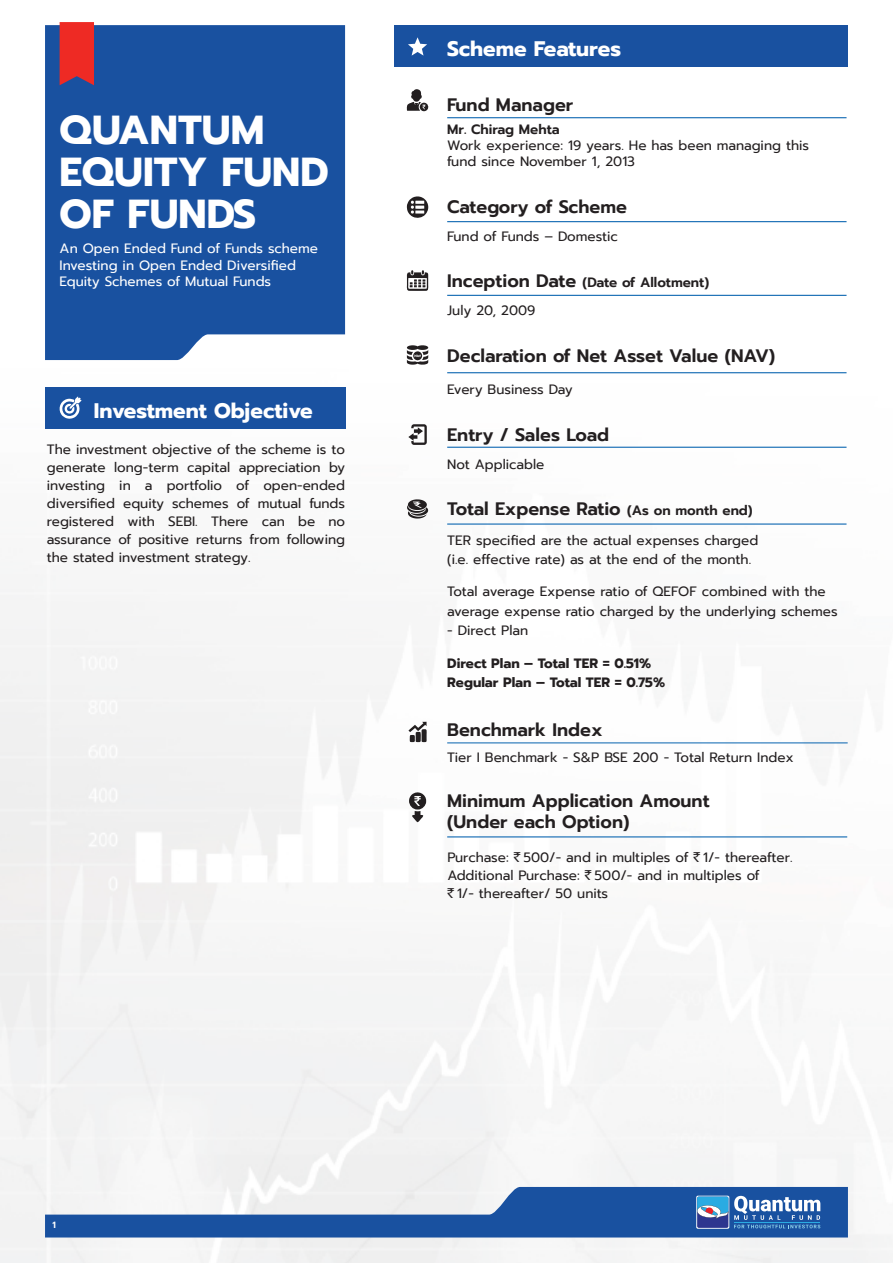
<style>
.page{position:relative;width:893px;height:1263px;background:#fff}
.page>*{position:absolute;margin:0;border:0;box-sizing:border-box;transform-origin:0 0}
.t1{font:700 40.35px/41.8px "Prompt";color:#fff}
.t2{font:700 21px "Prompt";color:#fff}
.t3{font:600 18px/20.4px "Prompt";color:#231f20}
.t4{font:13.5px/18px "Prompt";color:#231f20}
.t5{font:13.5px/16.2px "Prompt";color:#fff}
.t6{font:600 13.5px/28.8px "Prompt";color:#231f20}
.t7{font:700 13.5px/19.5px "Prompt";color:#231f20}
.t8{font:600 9px "Prompt";color:#fff}
.s1{font-size:18px}
.s2{font-weight:400}
.s3{font-size:13.5px}
.s4{font-family:"Indian Rupee"}
</style>
<div class="page">
<img style="left:0;top:22px;width:893px;height:1241px">
<div style="left:394px;top:26px;width:454px;height:41px;background:#1951a0"></div>
<svg style="left:407px;top:89px;width:23px;height:22px"></svg>
<hr style="left:447px;top:117px;width:399px;height:1px;background:#0562af">
<svg style="left:407px;top:196px;width:21px;height:23px"></svg>
<hr style="left:447px;top:221px;width:399px;height:1px;background:#0562af">
<svg style="left:406px;top:270px;width:23px;height:21px"></svg>
<hr style="left:447px;top:295px;width:399px;height:1px;background:#0562af">
<svg style="left:407px;top:345px;width:21px;height:20px"></svg>
<hr style="left:447px;top:372px;width:399px;height:1px;background:#0562af">
<svg style="left:408px;top:424px;width:19px;height:21px"></svg>
<hr style="left:447px;top:447px;width:399px;height:1px;background:#0562af">
<svg style="left:407px;top:499px;width:21px;height:19px"></svg>
<hr style="left:447px;top:523px;width:399px;height:2px;background:#0562af">
<svg style="left:408px;top:37px;width:19px;height:19px"></svg>
<svg style="left:408px;top:722px;width:19px;height:20px"></svg>
<hr style="left:447px;top:742px;width:401px;height:1px;background:#0562af">
<svg style="left:409px;top:789px;width:17px;height:35px"></svg>
<hr style="left:447px;top:836px;width:400px;height:1px;background:#0562af">
<div style="left:45px;top:387px;width:300px;height:41px;background:#1951a0"></div>
<svg style="left:59px;top:396px;width:23px;height:23px"></svg>
<div style="left:45px;top:25px;width:300px;height:335px;background:#1951a0"></div>
<svg style="left:60px;top:22px;width:34px;height:63px;background:#df2c2c"></svg>
<svg style="left:45px;top:1187px;width:803px;height:50px"></svg>
<h1 class="t1" style="left:60px;top:109px;width:271px">QUANTUM<br>EQUITY FUND<br>OF FUNDS</h1>
<p class="t5" style="left:60px;top:241px;width:260px">An Open Ended Fund of Funds scheme<br>Investing in Open Ended Diversified<br>Equity Schemes of Mutual Funds</p>
<h2 class="t2" style="left:94px;top:395px;width:220px">Investment Objective</h2>
<p class="t4" style="left:47px;top:441px;width:300px;text-align:justify">The investment objective of the scheme is to generate long-term capital appreciation by investing in a portfolio of open-ended diversified equity schemes of mutual funds registered with SEBI. There can be no assurance of positive returns from following the stated investment strategy.</p>
<h2 class="t2" style="left:447px;top:32px;width:176px">Scheme Features</h2>
<h3 class="t3" style="left:447px;top:94px;width:128px">Fund Manager</h3>
<p class="t6" style="left:447px;top:115px;width:114px">Mr. Chirag Mehta</p>
<p class="t4" style="left:447px;top:137px;width:363px;line-height:16.2px">Work experience: 19 years. He has been managing this fund since November 1, 2013</p>
<h3 class="t3" style="left:447px;top:197px;width:181px">Category of Scheme</h3>
<p class="t4" style="left:447px;top:228px;width:172px">Fund of Funds – Domestic</p>
<p class="t6" style="left:447px;top:267px;width:264px"><span class="s1">Inception Date</span> (Date of Allotment)<br><span class="s2">July 20, 2009</span></p>
<h3 class="t3" style="left:447px;top:346px;width:329px">Declaration of Net Asset Value (NAV)</h3>
<p class="t4" style="left:447px;top:381px;width:127px">Every Business Day</p>
<h3 class="t3" style="left:447px;top:424px;width:163px">Entry / Sales Load</h3>
<p class="t4" style="left:447px;top:455px;width:99px">Not Applicable</p>
<h3 class="t3" style="left:447px;top:499px;width:307px">Total Expense Ratio <span class="s3">(As on month end)</span></h3>
<p class="t4" style="left:447px;top:530px;width:313px;line-height:19.5px">TER specified are the actual expenses charged (i.e. effective rate) as at the end of the month.</p>
<p class="t4" style="left:447px;top:582px;width:392px;line-height:19.5px">Total average Expense ratio of QEFOF combined with the average expense ratio charged by the underlying schemes</p>
<p class="t4" style="left:447px;top:622px;width:83px">- Direct Plan</p>
<p class="t7" style="left:447px;top:653px;width:219px">Direct Plan – Total TER = 0.51%<br>Regular Plan – Total TER = 0.75%</p>
<h3 class="t3" style="left:447px;top:720px;width:157px">Benchmark Index</h3>
<p class="t4" style="left:447px;top:749px;width:348px">Tier I Benchmark - S&amp;P BSE 200 - Total Return Index</p>
<h3 class="t3" style="left:447px;top:791px;width:264px">Minimum Application Amount (Under each Option)</h3>
<p class="t4" style="left:447px;top:848px;width:347px">Purchase: <span class="s4">`</span>500/- and in multiples of <span class="s4">`</span>1/- thereafter.<br>Additional Purchase: <span class="s4">`</span>500/- and in multiples of<br><span class="s4">`</span>1/- thereafter/ 50 units</p>
<p class="t8" style="left:53px;top:1218px;width:5px">1</p>
</div>
